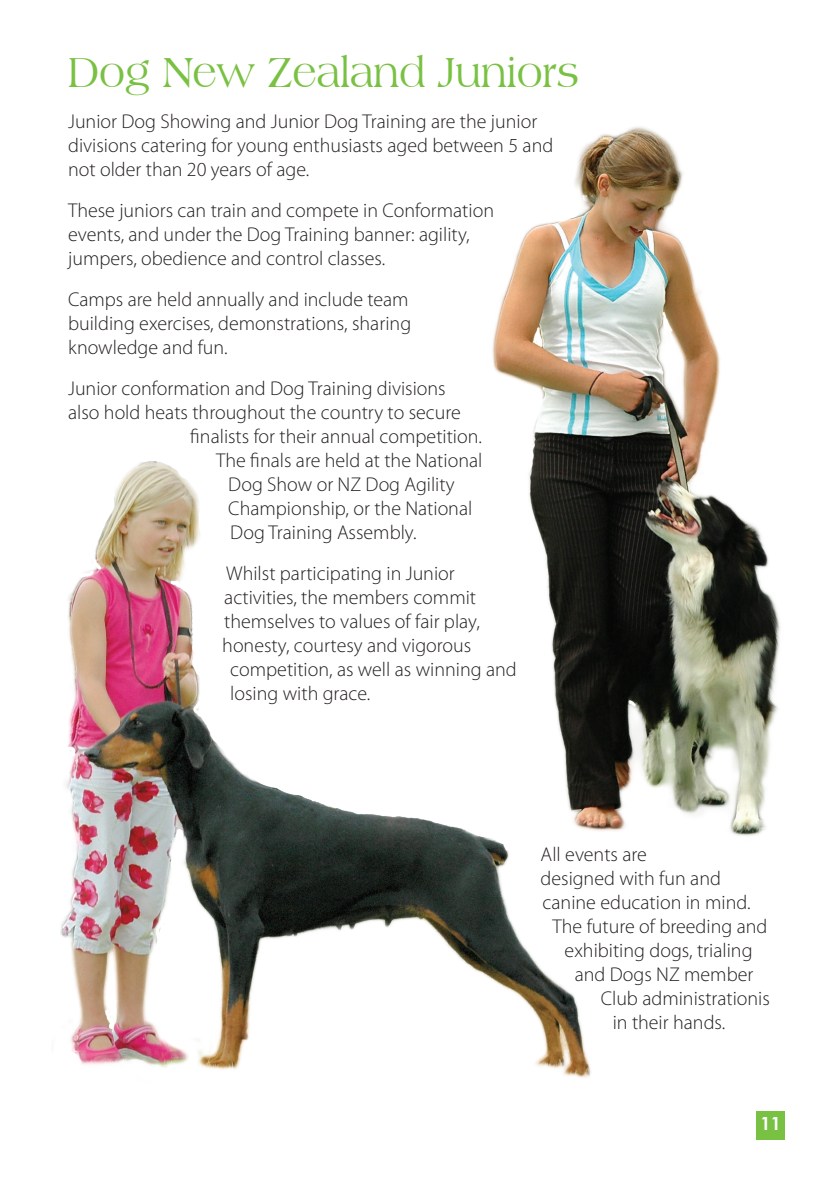
<style>
.page{position:relative;width:840px;height:1191px;background:#fff}
.page>*{position:absolute;margin:0;border:0;box-sizing:border-box;transform-origin:0 0}
.t1{font:44px "Americana BT";color:#79c142;scale:.91 1}
.t2{font:300 20px/24px "Myriad Pro";color:#231f20}
.t3{font:700 18px "Century Gothic";color:#fff}
</style>
<div class="page">
<div style="left:755px;top:1111px;width:29px;height:28px;background:#79c142"></div>
<img style="left:60px;top:461px;width:531px;height:617px">
<img style="left:466px;top:127px;width:314px;height:723px">
<h1 class="t1" style="left:68px;top:47px;width:563px">Dog New Zealand Juniors</h1>
<p class="t2" style="left:68px;top:109px;width:486px">Junior Dog Showing and Junior Dog Training are the junior divisions catering for young enthusiasts aged between 5 and not older than 20 years of age.</p>
<p class="t2" style="left:68px;top:198px;width:427px">These juniors can train and compete in Conformation events, and under the Dog Training banner: agility, jumpers, obedience and control classes.</p>
<p class="t2" style="left:68px;top:287px;width:344px">Camps are held annually and include team building exercises, demonstrations, sharing knowledge and fun.</p>
<p class="t2" style="left:68px;top:376px;width:379px">Junior conformation and Dog Training divisions</p>
<p class="t2" style="left:68px;top:400px;width:394px">also hold heats throughout the country to secure</p>
<p class="t2" style="left:190px;top:424px;width:293px">finalists for their annual competition.</p>
<p class="t2" style="left:216px;top:448px;width:267px">The finals are held at the National</p>
<p class="t2" style="left:228px;top:472px;width:228px">Dog Show or NZ Dog Agility</p>
<p class="t2" style="left:228px;top:496px;width:245px">Championship, or the National</p>
<p class="t2" style="left:230px;top:520px;width:188px">Dog Training Assembly.</p>
<p class="t2" style="left:226px;top:561px;width:230px">Whilst participating in Junior</p>
<p class="t2" style="left:224px;top:585px;width:253px">activities, the members commit</p>
<p class="t2" style="left:224px;top:609px;width:257px">themselves to values of fair play,</p>
<p class="t2" style="left:222px;top:633px;width:250px">honesty, courtesy and vigorous</p>
<p class="t2" style="left:230px;top:657px;width:288px">competition, as well as winning and</p>
<p class="t2" style="left:230px;top:681px;width:141px">losing with grace.</p>
<p class="t2" style="left:540px;top:842px;width:108px">All events are</p>
<p class="t2" style="left:540px;top:866px;width:182px">designed with fun and</p>
<p class="t2" style="left:542px;top:890px;width:209px">canine education in mind.</p>
<p class="t2" style="left:552px;top:914px;width:216px">The future of breeding and</p>
<p class="t2" style="left:564px;top:938px;width:189px">exhibiting dogs, trialing</p>
<p class="t2" style="left:574px;top:962px;width:180px">and Dogs NZ member</p>
<p class="t2" style="left:600px;top:986px;width:171px">Club administrationis</p>
<p class="t2" style="left:612px;top:1010px;width:114px">in their hands.</p>
<p class="t3" style="left:760px;top:1110px;width:22px">11</p>
</div>
